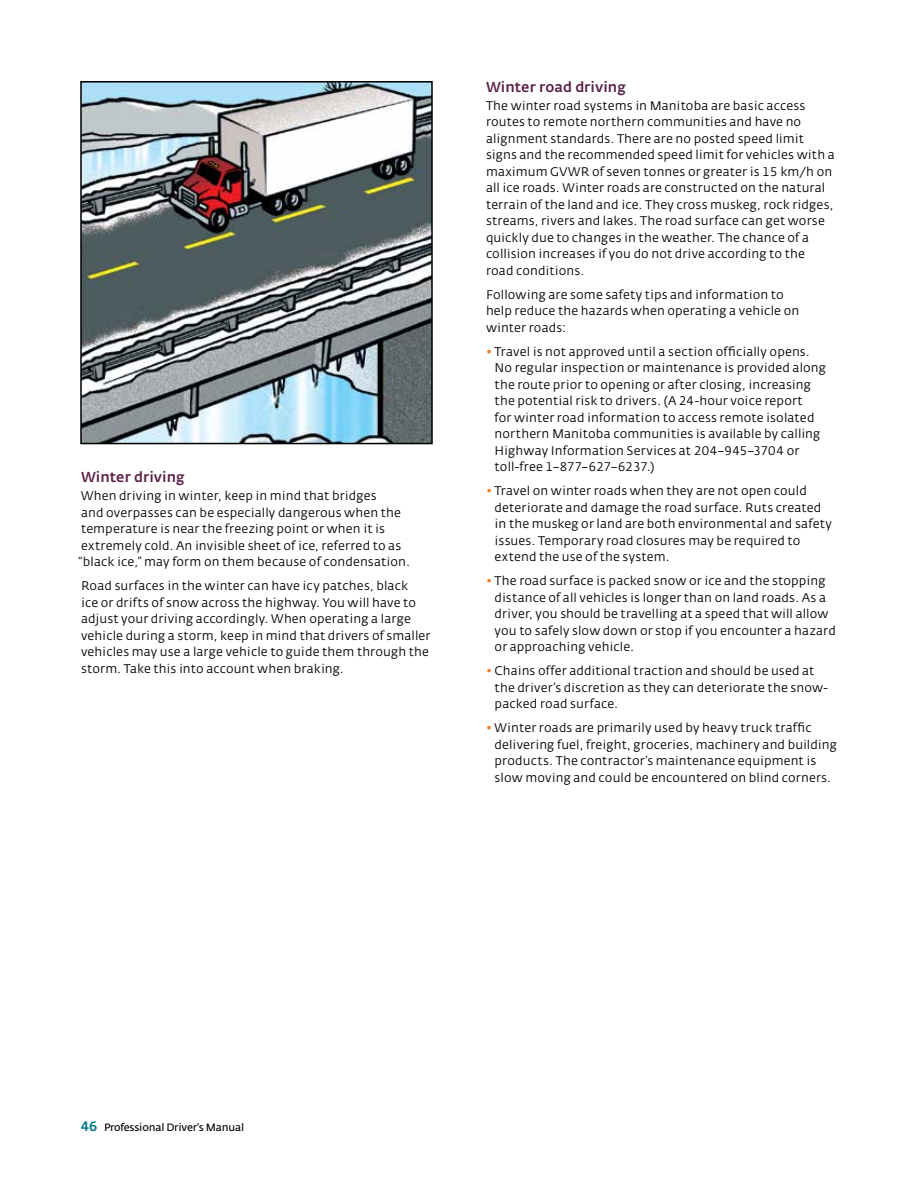
<style>
.page{position:relative;width:918px;height:1188px;background:#fff}
.page>*{position:absolute;margin:0;border:0;box-sizing:border-box;transform-origin:0 0}
.t1{font:14.25px "Fedra Sans Alt Medium TF";letter-spacing:.005em;color:#5a2149}
.t2{font:12.3px/16.5px "Fedra Sans Alt Book TF";letter-spacing:.01em;color:#000}
.t3{font:10.5px "Fedra Sans Alt";letter-spacing:-.02em;color:#000}
.s1{color:#f47b20}
.s2{font-family:"Fedra Sans Alt Medium SC";font-size:13.5px;color:#00788a}
</style>
<div class="page">
<img style="left:83px;top:84px;width:347px;height:357px">
<div style="left:80px;top:81px;width:353px;height:363px;border:2px solid #000"></div>
<p class="t1" style="left:81px;top:469px;width:105px">Winter driving</p>
<p class="t2" style="left:79px;top:488px;width:333px">When driving in winter, keep in mind that bridges<br>and overpasses can be especially dangerous when the temperature is near the freezing point or when it is extremely cold. An invisible sheet of ice, referred to as “black ice,” may form on them because of condensation.</p>
<p class="t2" style="left:81px;top:578px;width:351px">Road surfaces in the winter can have icy patches, black<br>ice or drifts of snow across the highway. You will have to adjust your driving accordingly. When operating a large vehicle during a storm, keep in mind that drivers of smaller vehicles may use a large vehicle to guide them through the storm. Take this into account when braking.</p>
<p class="t1" style="left:486px;top:79px;width:141px">Winter road driving</p>
<p class="t2" style="left:486px;top:98px;width:350px">The winter road systems in Manitoba are basic access routes to remote northern communities and have no alignment standards. There are no posted speed limit signs and the recommended speed limit for vehicles with a maximum GVWR of seven tonnes or greater is 15 km/h on all ice roads. Winter roads are constructed on the natural terrain of the land and ice. They cross muskeg, rock ridges, streams, rivers and lakes. The road surface can get worse quickly due to changes in the weather. The chance of a collision increases if you do not drive according to the road conditions.</p>
<p class="t2" style="left:486px;top:287px;width:315px">Following are some safety tips and information to help reduce the hazards when operating a vehicle on winter roads:</p>
<p class="t2" style="left:495px;top:344px;width:333px;text-indent:-9px"><span class="s1">•</span> Travel is not approved until a section officially opens.<br>No regular inspection or maintenance is provided along the route prior to opening or after closing, increasing the potential risk to drivers. (A 24-hour voice report<br>for winter road information to access remote isolated northern Manitoba communities is available by calling Highway Information Services at 204–945–3704 or toll-free 1–877–627–6237.)</p>
<p class="t2" style="left:495px;top:483px;width:339px;text-indent:-9px"><span class="s1">•</span> Travel on winter roads when they are not open could deteriorate and damage the road surface. Ruts created in the muskeg or land are both environmental and safety issues. Temporary road closures may be required to extend the use of the system.</p>
<p class="t2" style="left:495px;top:573px;width:343px;text-indent:-9px"><span class="s1">•</span> The road surface is packed snow or ice and the stopping distance of all vehicles is longer than on land roads. As a driver, you should be travelling at a speed that will allow you to safely slow down or stop if you encounter a hazard or approaching vehicle.</p>
<p class="t2" style="left:495px;top:663px;width:335px;text-indent:-9px"><span class="s1">•</span> Chains offer additional traction and should be used at the driver’s discretion as they can deteriorate the snow&shy;packed road surface.</p>
<p class="t2" style="left:495px;top:720px;width:344px;text-indent:-9px"><span class="s1">•</span> Winter roads are primarily used by heavy truck traffic delivering fuel, freight, groceries, machinery and building products. The contractor’s maintenance equipment is slow moving and could be encountered on blind corners.</p>
<p class="t3" style="left:81px;top:1121px;width:165px"><span class="s2">46</span> Professional Driver’s Manual</p>
</div>
